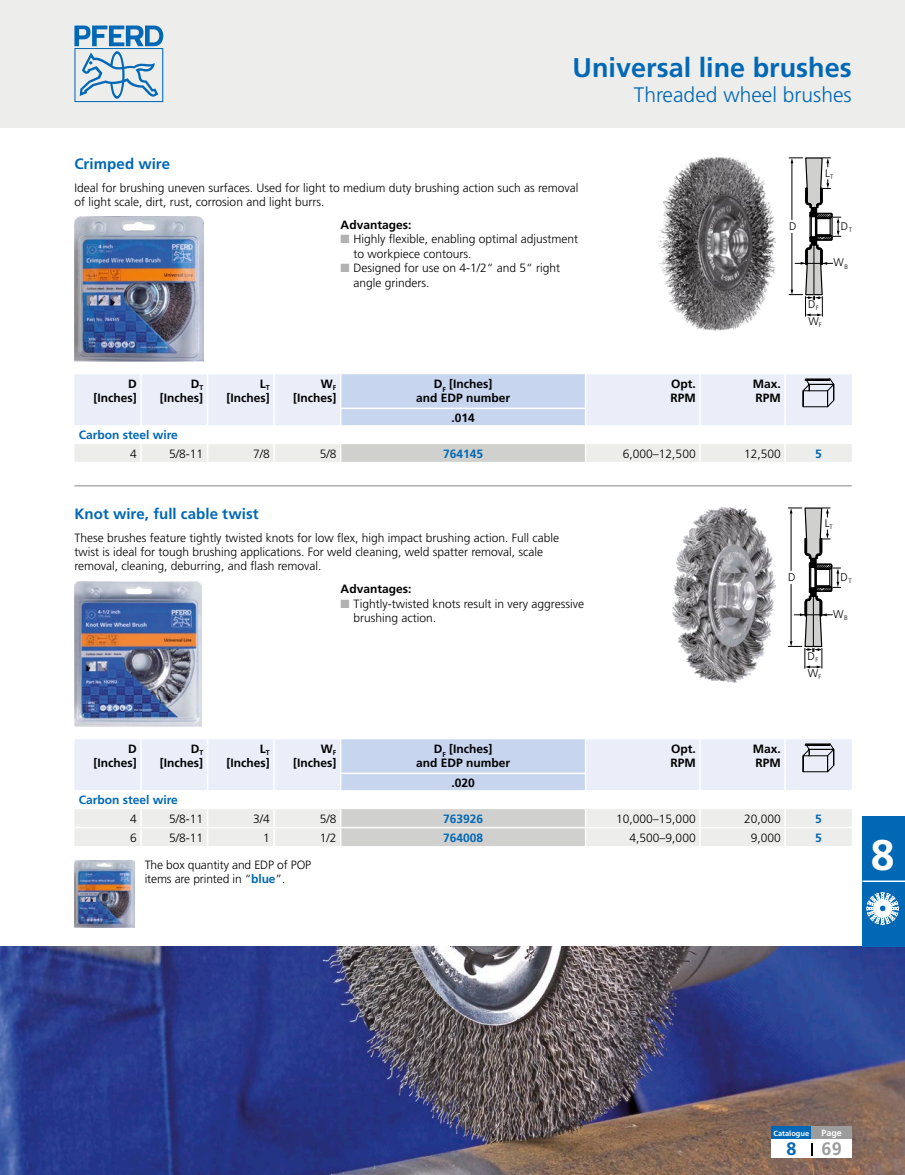
<style>
.page{position:relative;width:905px;height:1175px;background:#fff}
.page>*{position:absolute;margin:0;border:0;box-sizing:border-box;transform-origin:0 0}
.t1{font:700 42.75px "Frutiger LT Pro";color:#fff}
.Ausgabenamen_Katalog{font:700 27px "Frutiger LT Pro";color:#0068b4}
.Ausgabenamen_Katalog-2{font:300 21px "Frutiger LT Pro";color:#0068b4}
.t2{font:700 18px "Frutiger LT Pro";color:#9c9c9c}
.t3{font:700 18px "Frutiger LT Pro";color:#0068b4}
.Ausgabenamen_Produkt{font:700 15px "Frutiger LT Pro";letter-spacing:.005em;color:#0068b4}
.FT_Spaltenspanne{font:300 12px/14.4px "Frutiger LT Pro";color:#000}
.Spaltenkopf_rechts{font:700 12px/14.4px "Frutiger LT Pro";color:#000;text-align:center}
.Spaltenwert_zentrier{font:300 12px "Frutiger LT Pro";color:#000}
.FT_Abstand_vor{font:300 12px/13.5px "Frutiger LT Pro";letter-spacing:-.01em;color:#000}
.Spaltenwert_rechts{font:300 12px "Frutiger LT Pro";color:#000}
.Zwischenueberschrift{font:700 12px "Frutiger LT Pro";color:#0068b4}
.Ueberschrift{font:700 12px "Frutiger LT Pro";color:#000}
.Spaltenwert_zentrier-2{font:700 12px "Frutiger LT Pro";color:#0068b4}
.Spaltenkopf_zentrier{font:700 12px "Frutiger LT Pro";color:#000}
.Zelle{font:300 11.1px "Frutiger LT Pro";color:#000}
.Zelle-2{font:300 10.95px "Frutiger LT Pro";color:#000}
.t4{font:700 9px "Frutiger LT Pro";color:#fff}
.t5{font:700 7.5px "Frutiger LT Pro";color:#fff}
.s1{color:#b2b2b2}
.s2{font-weight:700;color:#0068b4}
</style>
<div class="page">
<div style="left:0;top:0;width:904px;height:128px;background:#ededec"></div>
<svg style="left:74px;top:26px;width:89px;height:76px"></svg>
<hr style="left:74px;top:485px;width:777px;height:1px;background:#878786">
<svg style="left:789px;top:157px;width:51px;height:159px"></svg>
<img style="left:658px;top:157px;width:117px;height:174px">
<svg style="left:74px;top:443px;width:777px;height:19px;background:#e5e5e4"></svg>
<svg style="left:74px;top:374px;width:777px;height:52px;background:#dee5f4"></svg>
<img style="left:74px;top:217px;width:129px;height:144px">
<svg style="left:788px;top:507px;width:52px;height:161px"></svg>
<img style="left:672px;top:507px;width:103px;height:175px">
<img style="left:74px;top:581px;width:128px;height:145px">
<svg style="left:74px;top:809px;width:777px;height:37px;background:#e5e5e4"></svg>
<svg style="left:74px;top:739px;width:777px;height:51px;background:#dde4f4"></svg>
<img style="left:0;top:946px;width:904px;height:228px">
<img style="left:74px;top:860px;width:60px;height:67px">
<div style="left:771px;top:1136px;width:80px;height:22px;background:#fff"></div>
<svg style="left:811px;top:1143px;width:1px;height:12px"></svg>
<div style="left:771px;top:1126px;width:40px;height:13px;background:#0068b4"></div>
<div style="left:811px;top:1126px;width:40px;height:13px;background:#9c9c9c"></div>
<div style="left:862px;top:816px;width:42px;height:130px;background:#0068b4"></div>
<hr style="left:862px;top:880px;width:42px;height:2px;background:#fff">
<svg style="left:866px;top:892px;width:32px;height:33px"></svg>
<p class="Ausgabenamen_Katalog" style="left:572px;top:52px;width:281px">Universal line brushes</p>
<p class="Ausgabenamen_Katalog-2" style="left:633px;top:83px;width:219px">Threaded wheel brushes</p>
<p class="Ausgabenamen_Produkt" style="left:74px;top:155px;width:97px">Crimped wire</p>
<p class="FT_Spaltenspanne" style="left:74px;top:180px;width:505px">Ideal for brushing uneven surfaces. Used for light to medium duty brushing action such as removal of light scale, dirt, rust, corrosion and light burrs.</p>
<p class="Ueberschrift" style="left:340px;top:218px;width:72px">Advantages:</p>
<p class="FT_Spaltenspanne" style="left:353px;top:232px;width:226px;text-indent:-13px"><span class="s1">■</span> Highly flexible, enabling optimal adjustment to workpiece contours.</p>
<p class="FT_Spaltenspanne" style="left:353px;top:261px;width:208px;text-indent:-13px"><span class="s1">■</span> Designed for use on 4-1/2“ and 5“ right angle grinders.</p>
<p class="Spaltenkopf_rechts" style="left:128px;top:376px;width:10px">D</p>
<p class="Spaltenkopf_rechts" style="left:93px;top:391px;width:45px">[Inches]</p>
<p class="Spaltenkopf_rechts" style="left:191px;top:376px;width:14px">D<sub>T</sub></p>
<p class="Spaltenkopf_rechts" style="left:160px;top:391px;width:45px">[Inches]</p>
<p class="Spaltenkopf_rechts" style="left:260px;top:376px;width:11px">L<sub>T</sub></p>
<p class="Spaltenkopf_rechts" style="left:226px;top:391px;width:45px">[Inches]</p>
<p class="Spaltenkopf_rechts" style="left:321px;top:376px;width:17px">W<sub>F</sub></p>
<p class="Spaltenkopf_rechts" style="left:293px;top:391px;width:45px">[Inches]</p>
<p class="Spaltenkopf_rechts" style="left:416px;top:376px;width:96px">D<sub>F</sub> [Inches]<br>and EDP number</p>
<p class="Spaltenkopf_rechts" style="left:671px;top:376px;width:26px">Opt.</p>
<p class="Spaltenkopf_rechts" style="left:670px;top:391px;width:27px">RPM</p>
<p class="Spaltenkopf_zentrier" style="left:451px;top:410px;width:25px">.014</p>
<p class="Zelle-2" style="left:825px;top:167px;width:10px">L<sub>T</sub></p>
<p class="Zelle-2" style="left:789px;top:220px;width:9px">D</p>
<p class="Zelle-2" style="left:840px;top:220px;width:13px">D<sub>T</sub></p>
<p class="Zelle-2" style="left:833px;top:256px;width:16px">W<sub>B</sub></p>
<p class="Zelle-2" style="left:808px;top:298px;width:12px">D<sub>F</sub></p>
<p class="Zelle-2" style="left:808px;top:315px;width:15px">W<sub>F</sub></p>
<p class="Spaltenkopf_rechts" style="left:752px;top:376px;width:30px">Max.</p>
<p class="Spaltenkopf_rechts" style="left:755px;top:391px;width:27px">RPM</p>
<p class="Zwischenueberschrift" style="left:79px;top:428px;width:101px">Carbon steel wire</p>
<p class="Spaltenwert_zentrier" style="left:130px;top:446px;width:8px">4</p>
<p class="Spaltenwert_zentrier" style="left:169px;top:446px;width:36px">5/8-11</p>
<p class="Spaltenwert_zentrier" style="left:253px;top:446px;width:18px">7/8</p>
<p class="Spaltenwert_zentrier" style="left:320px;top:446px;width:18px">5/8</p>
<p class="Spaltenwert_zentrier-2" style="left:443px;top:446px;width:42px">764145</p>
<p class="Spaltenwert_rechts" style="left:623px;top:446px;width:74px">6,000–12,500</p>
<p class="Spaltenwert_zentrier" style="left:744px;top:446px;width:38px">12,500</p>
<p class="Spaltenwert_zentrier-2" style="left:815px;top:446px;width:8px">5</p>
<p class="Ausgabenamen_Produkt" style="left:74px;top:505px;width:186px">Knot wire, full cable twist</p>
<p class="FT_Spaltenspanne" style="left:74px;top:530px;width:486px">These brushes feature tightly twisted knots for low flex, high impact brushing action. Full cable twist is ideal for tough brushing applications. For weld cleaning, weld spatter removal, scale removal, cleaning, deburring, and flash removal.</p>
<p class="Ueberschrift" style="left:340px;top:582px;width:72px">Advantages:</p>
<p class="FT_Spaltenspanne" style="left:353px;top:596px;width:232px;text-indent:-13px"><span class="s1">■</span> Tightly-twisted knots result in very aggressive brushing action.</p>
<p class="Zelle" style="left:824px;top:517px;width:10px">L<sub>T</sub></p>
<p class="Zelle" style="left:788px;top:571px;width:9px">D</p>
<p class="Zelle" style="left:840px;top:571px;width:13px">D<sub>T</sub></p>
<p class="Zelle" style="left:833px;top:607px;width:16px">W<sub>B</sub></p>
<p class="Zelle" style="left:807px;top:650px;width:12px">D<sub>F</sub></p>
<p class="Zelle" style="left:808px;top:667px;width:15px">W<sub>F</sub></p>
<p class="Spaltenkopf_rechts" style="left:128px;top:741px;width:10px">D</p>
<p class="Spaltenkopf_rechts" style="left:93px;top:755px;width:45px">[Inches]</p>
<p class="Spaltenkopf_rechts" style="left:191px;top:741px;width:14px">D<sub>T</sub></p>
<p class="Spaltenkopf_rechts" style="left:160px;top:755px;width:45px">[Inches]</p>
<p class="Spaltenkopf_rechts" style="left:260px;top:741px;width:11px">L<sub>T</sub></p>
<p class="Spaltenkopf_rechts" style="left:226px;top:755px;width:45px">[Inches]</p>
<p class="Spaltenkopf_rechts" style="left:321px;top:741px;width:17px">W<sub>F</sub></p>
<p class="Spaltenkopf_rechts" style="left:293px;top:755px;width:45px">[Inches]</p>
<p class="Spaltenkopf_rechts" style="left:416px;top:741px;width:96px">D<sub>F</sub> [Inches]<br>and EDP number</p>
<p class="Spaltenkopf_rechts" style="left:671px;top:741px;width:26px">Opt.</p>
<p class="Spaltenkopf_rechts" style="left:670px;top:755px;width:27px">RPM</p>
<p class="Spaltenkopf_zentrier" style="left:451px;top:775px;width:25px">.020</p>
<p class="Spaltenkopf_rechts" style="left:752px;top:741px;width:30px">Max.</p>
<p class="Spaltenkopf_rechts" style="left:755px;top:755px;width:27px">RPM</p>
<p class="Zwischenueberschrift" style="left:79px;top:793px;width:101px">Carbon steel wire</p>
<p class="Spaltenwert_zentrier" style="left:130px;top:811px;width:8px">4</p>
<p class="Spaltenwert_zentrier" style="left:169px;top:811px;width:36px">5/8-11</p>
<p class="Spaltenwert_zentrier" style="left:253px;top:811px;width:18px">3/4</p>
<p class="Spaltenwert_zentrier" style="left:320px;top:811px;width:18px">5/8</p>
<p class="Spaltenwert_zentrier-2" style="left:443px;top:811px;width:42px">763926</p>
<p class="Spaltenwert_rechts" style="left:616px;top:811px;width:81px">10,000–15,000</p>
<p class="Spaltenwert_zentrier" style="left:744px;top:811px;width:38px">20,000</p>
<p class="Spaltenwert_zentrier-2" style="left:815px;top:811px;width:8px">5</p>
<p class="Spaltenwert_zentrier" style="left:130px;top:830px;width:8px">6</p>
<p class="Spaltenwert_zentrier" style="left:169px;top:830px;width:36px">5/8-11</p>
<p class="Spaltenwert_zentrier" style="left:263px;top:830px;width:8px">1</p>
<p class="Spaltenwert_zentrier" style="left:320px;top:830px;width:18px">1/2</p>
<p class="Spaltenwert_zentrier-2" style="left:443px;top:830px;width:42px">764008</p>
<p class="Spaltenwert_rechts" style="left:629px;top:830px;width:68px">4,500–9,000</p>
<p class="Spaltenwert_zentrier" style="left:750px;top:830px;width:32px">9,000</p>
<p class="Spaltenwert_zentrier-2" style="left:815px;top:830px;width:8px">5</p>
<p class="FT_Abstand_vor" style="left:145px;top:858px;width:168px">The box quantity and EDP of POP items are printed in “<span class="s2">blue</span>”.</p>
<h1 class="t1" style="left:870px;top:830px;width:25px">8</h1>
<p class="t5" style="left:773px;top:1128px;width:37px">Catalogue</p>
<p class="t4" style="left:821px;top:1127px;width:22px">Page</p>
<h3 class="t3" style="left:786px;top:1138px;width:12px">8</h3>
<h3 class="t2" style="left:821px;top:1138px;width:22px">69</h3>
</div>
